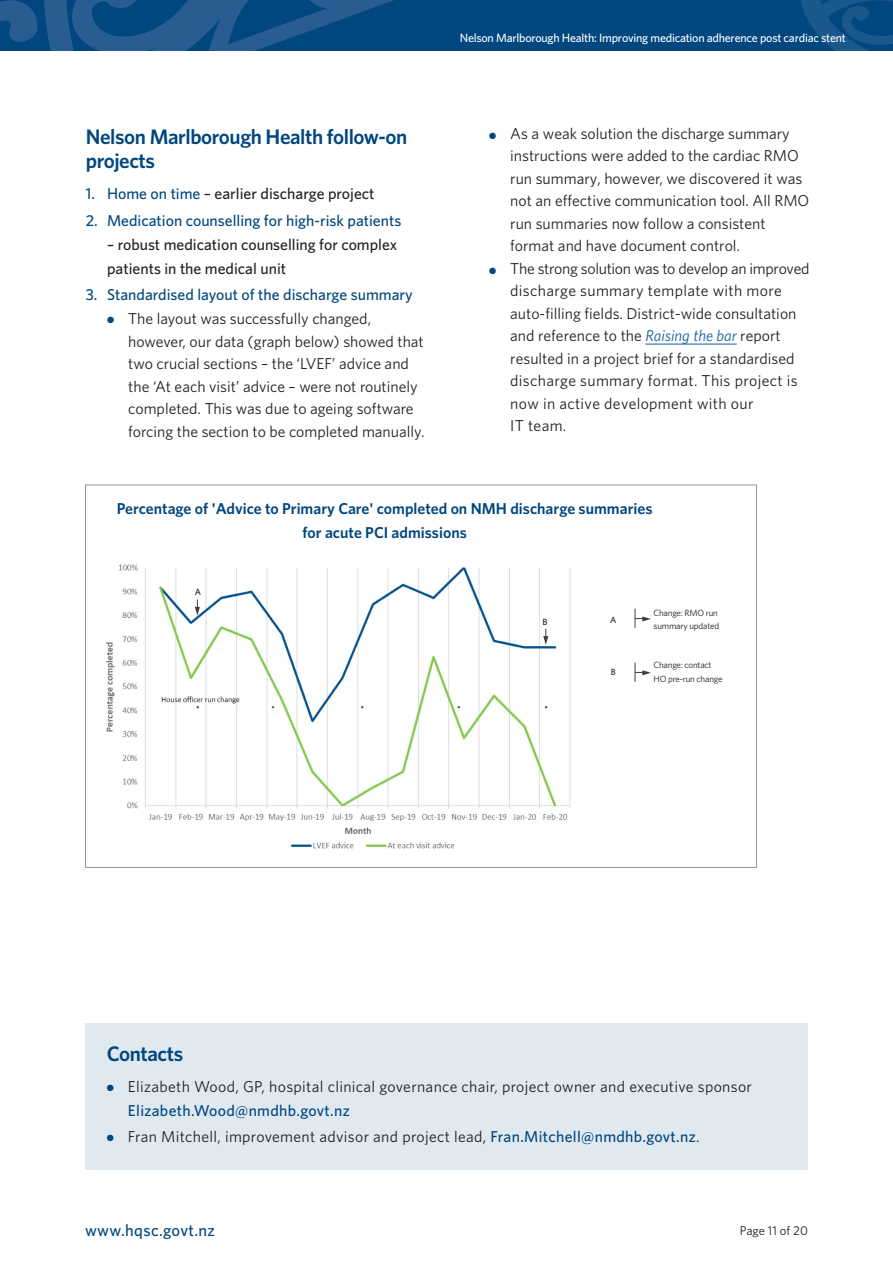
<style>
.page{position:relative;width:893px;height:1263px;background:#fff}
.page>*{position:absolute;margin:0;border:0;box-sizing:border-box;transform-origin:0 0}
._2_2_Sub_head2{font:600 21px/24px "Whitney";letter-spacing:-.02em;color:#00467f}
.t1{font:500 16.5px "Whitney";letter-spacing:.02em;color:#00467f}
.t2{font:15.75px/22.5px "Whitney";color:#231f20}
.t3{font:15.75px/24px "Whitney";letter-spacing:.02em;color:#231f20}
._5_5_numbered_bullet{font:500 15.75px/24px "Whitney";color:#231f20}
._4_1_Numbered_or_not{font:600 15.75px/24px "Whitney";color:#00467f;text-align:center}
._5_5_numbered_bullet-2{font:500 15.75px "Whitney";color:#00467f}
.t4{font:12.75px "Whitney";color:#231f20}
.t5{font:500 12px "Whitney";letter-spacing:-.02em;color:#fff}
._8_Living_longer{font:500 9.15px "Whitney";color:#231f20}
._8_Living_longer-2{font:9px/13.5px "Whitney";letter-spacing:-.02em;color:#231f20}
._8_Living_longer-3{font:500 9px "Whitney";color:#231f20}
.s1{color:#00467f}
.s2{font-style:italic;color:#175d9e}
.s3{font-weight:500;color:#00467f}
</style>
<div class="page">
<svg style="left:0;top:0;width:796px;height:51px;background:#0a4b83"></svg>
<svg style="left:796px;top:0;width:97px;height:51px;background:#0d4f85"></svg>
<svg style="left:837px;top:6px;width:56px;height:39px;background:#0b4e84"></svg>
<div style="left:85px;top:1023px;width:722px;height:146px;background:#e0e9f0"></div>
<img style="left:106px;top:564px;width:465px;height:285px">
<svg style="left:195px;top:599px;width:5px;height:17px"></svg>
<svg style="left:543px;top:629px;width:5px;height:16px"></svg>
<svg style="left:635px;top:609px;width:16px;height:19px"></svg>
<svg style="left:635px;top:663px;width:16px;height:19px"></svg>
<hr style="left:645px;top:344px;width:92px;height:1px;background:#175d9e">
<p class="_2_2_Sub_head2" style="left:86px;top:125px;width:323px">Nelson Marlborough Health follow-on projects</p>
<p class="_5_5_numbered_bullet" style="left:86px;top:182px;width:290px"><span class="s1">1. Home on time</span> – earlier discharge project</p>
<p class="_5_5_numbered_bullet-2" style="left:86px;top:210px;width:317px">2. Medication counselling for high-risk patients</p>
<p class="_5_5_numbered_bullet" style="left:107px;top:232px;width:292px">– robust medication counselling for complex patients in the medical unit</p>
<p class="_5_5_numbered_bullet-2" style="left:86px;top:284px;width:329px">3. Standardised layout of the discharge summary</p>
<p class="t2" style="left:128px;top:307px;width:298px;text-indent:-21px"><span class="s1">●</span> The layout was successfully changed, however, our data (graph below) showed that two crucial sections – the ‘LVEF’ advice and the ‘At each visit’ advice – were not routinely completed. This was due to ageing software forcing the section to be completed manually.</p>
<p class="t5" style="left:460px;top:30px;width:388px">Nelson Marlborough Health: Improving medication adherence post cardiac stent</p>
<p class="t2" style="left:510px;top:122px;width:301px;text-indent:-21px"><span class="s1">●</span> As a weak solution the discharge summary instructions were added to the cardiac RMO run summary, however, we discovered it was not an effective communication tool. All RMO run summaries now follow a consistent format and have document control.</p>
<p class="t2" style="left:510px;top:257px;width:301px;text-indent:-21px"><span class="s1">●</span> The strong solution was to develop an improved discharge summary template with more auto-filling fields. District-wide consultation and reference to the <span class="s2">Raising the bar</span> report resulted in a project brief for a standardised discharge summary format. This project is now in active development with our<br>IT team.</p>
<p class="_4_1_Numbered_or_not" style="left:117px;top:496px;width:537px">Percentage of 'Advice to Primary Care' completed on NMH discharge summaries for acute PCI admissions</p>
<p class="_8_Living_longer" style="left:195px;top:586px;width:8px">A</p>
<p class="_8_Living_longer" style="left:542px;top:615px;width:6px">B</p>
<p class="_8_Living_longer-2" style="left:654px;top:606px;width:67px">Change: RMO run summary updated</p>
<p class="_8_Living_longer-2" style="left:654px;top:658px;width:70px">Change: contact<br>HO pre-run change</p>
<p class="_8_Living_longer-3" style="left:610px;top:614px;width:8px">A</p>
<p class="_8_Living_longer-3" style="left:611px;top:666px;width:6px">B</p>
<p class="_2_2_Sub_head2" style="left:107px;top:1041px;width:78px">Contacts</p>
<p class="t3" style="left:128px;top:1074px;width:626px;text-indent:-21px"><span class="s1">●</span> Elizabeth Wood, GP, hospital clinical governance chair, project owner and executive sponsor<br><span class="s3">Elizabeth.Wood@nmdhb.govt.nz</span></p>
<p class="t3" style="left:107px;top:1124px;width:594px"><span class="s1">●</span> Fran Mitchell, improvement advisor and project lead, <span class="s3">Fran.Mitchell@nmdhb.govt.nz</span>.</p>
<p class="t1" style="left:85px;top:1219px;width:131px">www.hqsc.govt.nz</p>
<p class="t4" style="left:740px;top:1222px;width:70px">Page 11 of 20</p>
</div>
